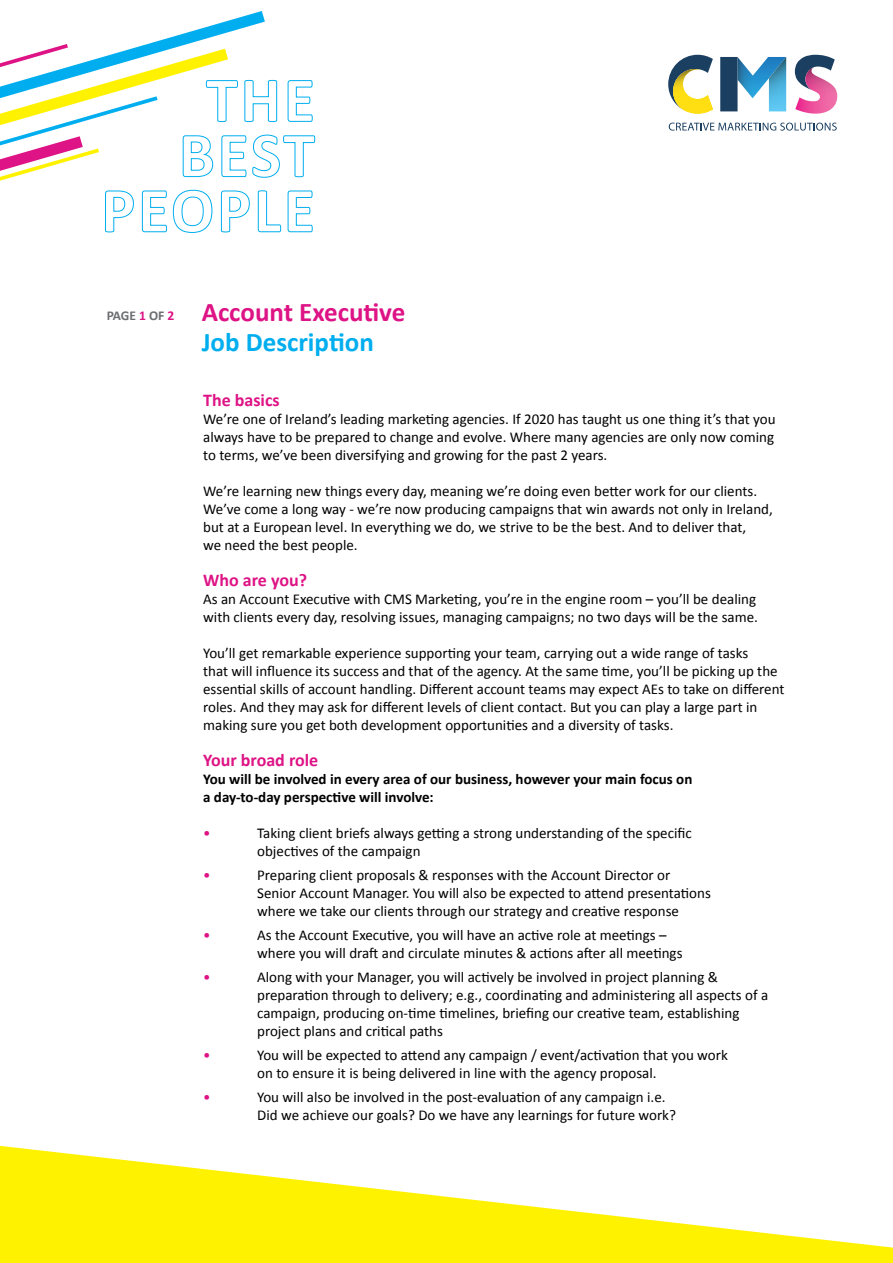
<style>
.page{position:relative;width:893px;height:1263px;background:#fff}
.page>*{position:absolute;margin:0;border:0;box-sizing:border-box;transform-origin:0 0}
.t1{font:700 27px/29.4px "Calibri";color:#de1385}
.t2{font:700 18px "Calibri";color:#de1385}
.t3{font:15px/18px "Calibri";color:#000}
.t4{font:700 15px/18px "Calibri";color:#000}
.t5{font:15px "Calibri";color:#de1385}
.s1{font-size:13.5px;color:#6d6e71}
.s2{font-size:13.5px}
.s3{color:#00aeef}
</style>
<div class="page">
<svg style="left:0;top:11px;width:315px;height:222px"></svg>
<svg style="left:0;top:1146px;width:893px;height:117px;fill:#fff200"></svg>
<svg style="left:669px;top:123px;width:168px;height:8px"></svg>
<svg style="left:668px;top:55px;width:45px;height:45px"></svg>
<img style="left:673px;top:69px;width:40px;height:45px">
<svg style="left:720px;top:57px;width:49px;height:54px"></svg>
<img style="left:737px;top:57px;width:32px;height:41px">
<img style="left:786px;top:57px;width:1px;height:54px">
<img style="left:769px;top:57px;width:17px;height:54px">
<img style="left:820px;top:88px;width:17px;height:13px">
<svg style="left:795px;top:55px;width:40px;height:35px"></svg>
<img style="left:795px;top:70px;width:25px;height:44px">
<h1 class="t1" style="left:202px;top:297px;width:205px;text-indent:-95px"><span class="s1">PAGE</span> <span class="s2">1</span> <span class="s1">OF</span> <span class="s2">2</span> Account Executive<br><span class="s3">Job Description</span></h1>
<p class="t2" style="left:203px;top:388px;width:78px">The basics</p>
<p class="t3" style="left:203px;top:410px;width:574px;text-align:justify">We’re one of Ireland’s leading marketing agencies. If 2020 has taught us one thing it’s that you always have to be prepared to change and evolve. Where many agencies are only now coming to terms, we’ve been diversifying and growing for the past 2 years.</p>
<p class="t3" style="left:203px;top:482px;width:571px">We’re learning new things every day, meaning we’re doing even better work for our clients.<br>We’ve come a long way - we’re now producing campaigns that win awards not only in Ireland, but at a European level. In everything we do, we strive to be the best. And to deliver that,<br>we need the best people.</p>
<p class="t2" style="left:203px;top:568px;width:105px">Who are you?</p>
<p class="t3" style="left:203px;top:590px;width:556px">As an Account Executive with CMS Marketing, you’re in the engine room – you’ll be dealing with clients every day, resolving issues, managing campaigns; no two days will be the same.</p>
<p class="t3" style="left:203px;top:644px;width:583px">You’ll get remarkable experience supporting your team, carrying out a wide range of tasks<br>that will influence its success and that of the agency. At the same time, you’ll be picking up the essential skills of account handling. Different account teams may expect AEs to take on different roles. And they may ask for different levels of client contact. But you can play a large part in making sure you get both development opportunities and a diversity of tasks.</p>
<p class="t2" style="left:203px;top:748px;width:117px">Your broad role</p>
<p class="t4" style="left:203px;top:770px;width:491px">You will be involved in every area of our business, however your main focus on a day-to-day perspective will involve:</p>
<p class="t5" style="left:203px;top:823px;width:9px">•</p>
<p class="t3" style="left:257px;top:824px;width:436px">Taking client briefs always getting a strong understanding of the specific objectives of the campaign</p>
<p class="t5" style="left:203px;top:865px;width:9px">•</p>
<p class="t3" style="left:257px;top:866px;width:455px">Preparing client proposals &amp; responses with the Account Director or<br>Senior Account Manager. You will also be expected to attend presentations where we take our clients through our strategy and creative response</p>
<p class="t5" style="left:203px;top:925px;width:9px">•</p>
<p class="t3" style="left:257px;top:926px;width:427px">As the Account Executive, you will have an active role at meetings – where you will draft and circulate minutes &amp; actions after all meetings</p>
<p class="t5" style="left:203px;top:967px;width:9px">•</p>
<p class="t3" style="left:257px;top:968px;width:513px">Along with your Manager, you will actively be involved in project planning &amp; preparation through to delivery; e.g., coordinating and administering all aspects of a campaign, producing on-time timelines, briefing our creative team, establishing project plans and critical paths</p>
<p class="t5" style="left:203px;top:1045px;width:9px">•</p>
<p class="t3" style="left:257px;top:1046px;width:472px">You will be expected to attend any campaign / event/activation that you work on to ensure it is being delivered in line with the agency proposal.</p>
<p class="t5" style="left:203px;top:1087px;width:9px">•</p>
<p class="t3" style="left:257px;top:1088px;width:420px">You will also be involved in the post-evaluation of any campaign i.e.<br>Did we achieve our goals? Do we have any learnings for future work?</p>
</div>
